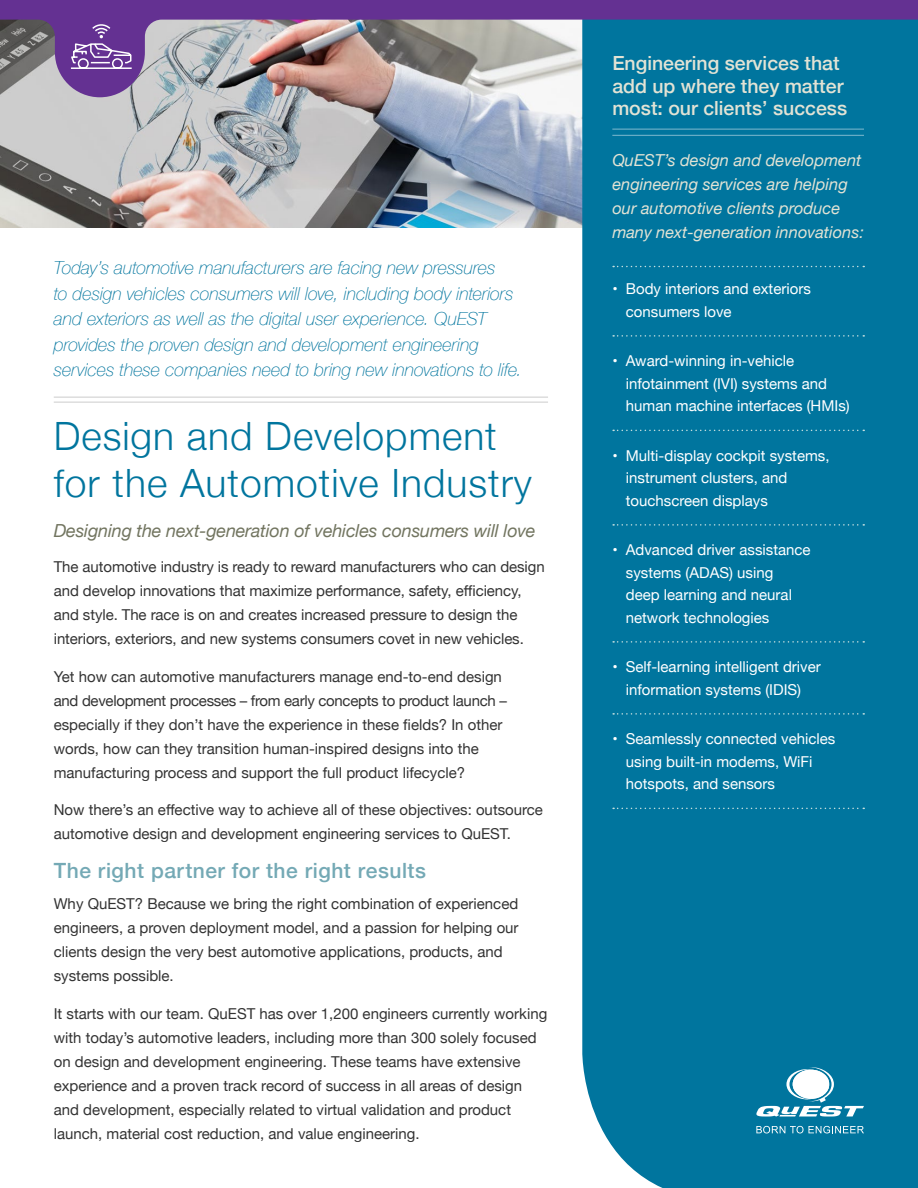
<style>
.page{position:relative;width:918px;height:1188px;background:#fff}
.page>*{position:absolute;margin:0;border:0;box-sizing:border-box;transform-origin:0 0}
.H1___Heading{font:300 39px/46.8px "Helvetica Neue";letter-spacing:.025em;color:#00759e}
.H2___Heading{font:500 21px "Helvetica Neue";letter-spacing:.025em;color:#74a9b5}
.Sidebar_Heading{font:500 19.5px/22.5px "Helvetica Neue";color:#e2e3d5}
.t1{font:italic 100 18px/25.5px "Helvetica Neue";letter-spacing:-.005em;color:#00759e}
.Introduction{font:italic 18px "Helvetica Neue";letter-spacing:-.01em;color:#727560}
.P___Body_Text{font:italic 16.5px/24px "Helvetica Neue";color:#e2e3d5}
.P___Body_Text-2{font:15px/24px "Helvetica Neue";color:#333}
.t2{font:15px/22.5px "Helvetica Neue";color:#fff}
</style>
<div class="page">
<img style="left:0;top:97px;width:582px;height:130px">
<div style="left:582px;top:97px;width:336px;height:1091px;background:#00759e"></div>
<svg style="left:756px;top:1126px;width:108px;height:7px"></svg>
<svg style="left:756px;top:1067px;width:108px;height:50px"></svg>
<svg style="left:0;top:0;width:918px;height:97px;background:#687b9e"></svg>
<svg style="left:69px;top:23px;width:64px;height:47px;background:#8056a5"></svg>
<hr style="left:612px;top:129px;width:252px;height:1px;background:#66acc5">
<hr style="left:612px;top:135px;width:252px;height:1px;background:#66acc5">
<svg style="left:613px;top:266px;width:251px;height:1px"></svg>
<svg style="left:613px;top:335px;width:251px;height:2px"></svg>
<svg style="left:613px;top:430px;width:251px;height:1px"></svg>
<svg style="left:613px;top:524px;width:251px;height:2px"></svg>
<svg style="left:613px;top:641px;width:251px;height:2px"></svg>
<svg style="left:613px;top:713px;width:251px;height:2px"></svg>
<svg style="left:613px;top:808px;width:251px;height:1px"></svg>
<hr style="left:54px;top:397px;width:494px;height:1px;background:#ccc">
<hr style="left:54px;top:402px;width:494px;height:1px;background:#ccc">
<p class="t1" style="left:54px;top:254px;width:470px">Today’s automotive manufacturers are facing new pressures<br>to design vehicles consumers will love, including body interiors and exteriors as well as the digital user experience. QuEST provides the proven design and development engineering services these companies need to bring new innovations to life.</p>
<p class="H1___Heading" style="left:54px;top:410px;width:480px">Design and Development for the Automotive Industry</p>
<p class="Introduction" style="left:54px;top:518px;width:483px">Designing the next-generation of vehicles consumers will love</p>
<p class="P___Body_Text-2" style="left:54px;top:556px;width:492px">The automotive industry is ready to reward manufacturers who can design and develop innovations that maximize performance, safety, efficiency, and style. The race is on and creates increased pressure to design the interiors, exteriors, and new systems consumers covet in new vehicles.</p>
<p class="P___Body_Text-2" style="left:54px;top:665px;width:455px">Yet how can automotive manufacturers manage end-to-end design and development processes – from early concepts to product launch – especially if they don’t have the experience in these fields? In other words, how can they transition human-inspired designs into the manufacturing process and support the full product lifecycle?</p>
<p class="P___Body_Text-2" style="left:54px;top:799px;width:491px">Now there’s an effective way to achieve all of these objectives: outsource automotive design and development engineering services to QuEST.</p>
<p class="H2___Heading" style="left:54px;top:854px;width:374px">The right partner for the right results</p>
<p class="P___Body_Text-2" style="left:54px;top:893px;width:466px">Why QuEST? Because we bring the right combination of experienced engineers, a proven deployment model, and a passion for helping our clients design the very best automotive applications, products, and systems possible.</p>
<p class="P___Body_Text-2" style="left:54px;top:1002px;width:495px">It starts with our team. QuEST has over 1,200 engineers currently working with today’s automotive leaders, including more than 300 solely focused on design and development engineering. These teams have extensive experience and a proven track record of success in all areas of design and development, especially related to virtual validation and product launch, material cost reduction, and value engineering.</p>
<p class="Sidebar_Heading" style="left:612px;top:50px;width:236px">Engineering services that add up where they matter most: our clients’ success</p>
<p class="P___Body_Text" style="left:612px;top:149px;width:253px">QuEST’s design and development engineering services are helping our automotive clients produce many next-generation innovations:</p>
<p class="t2" style="left:626px;top:279px;width:186px;text-indent:-14px">• Body interiors and exteriors consumers love</p>
<p class="t2" style="left:626px;top:351px;width:225px;text-indent:-14px">• Award-winning in-vehicle infotainment (IVI) systems and human machine interfaces (HMIs)</p>
<p class="t2" style="left:626px;top:445px;width:205px;text-indent:-14px">• Multi-display cockpit systems, instrument clusters, and touchscreen displays</p>
<p class="t2" style="left:626px;top:540px;width:186px;text-indent:-14px">• Advanced driver assistance systems (ADAS) using deep learning and neural network technologies</p>
<p class="t2" style="left:612px;top:657px;width:210px;text-align:center">• Self-learning intelligent driver information systems (IDIS)</p>
<p class="t2" style="left:626px;top:729px;width:211px;text-indent:-14px">• Seamlessly connected vehicles using built-in modems, WiFi hotspots, and sensors</p>
</div>
